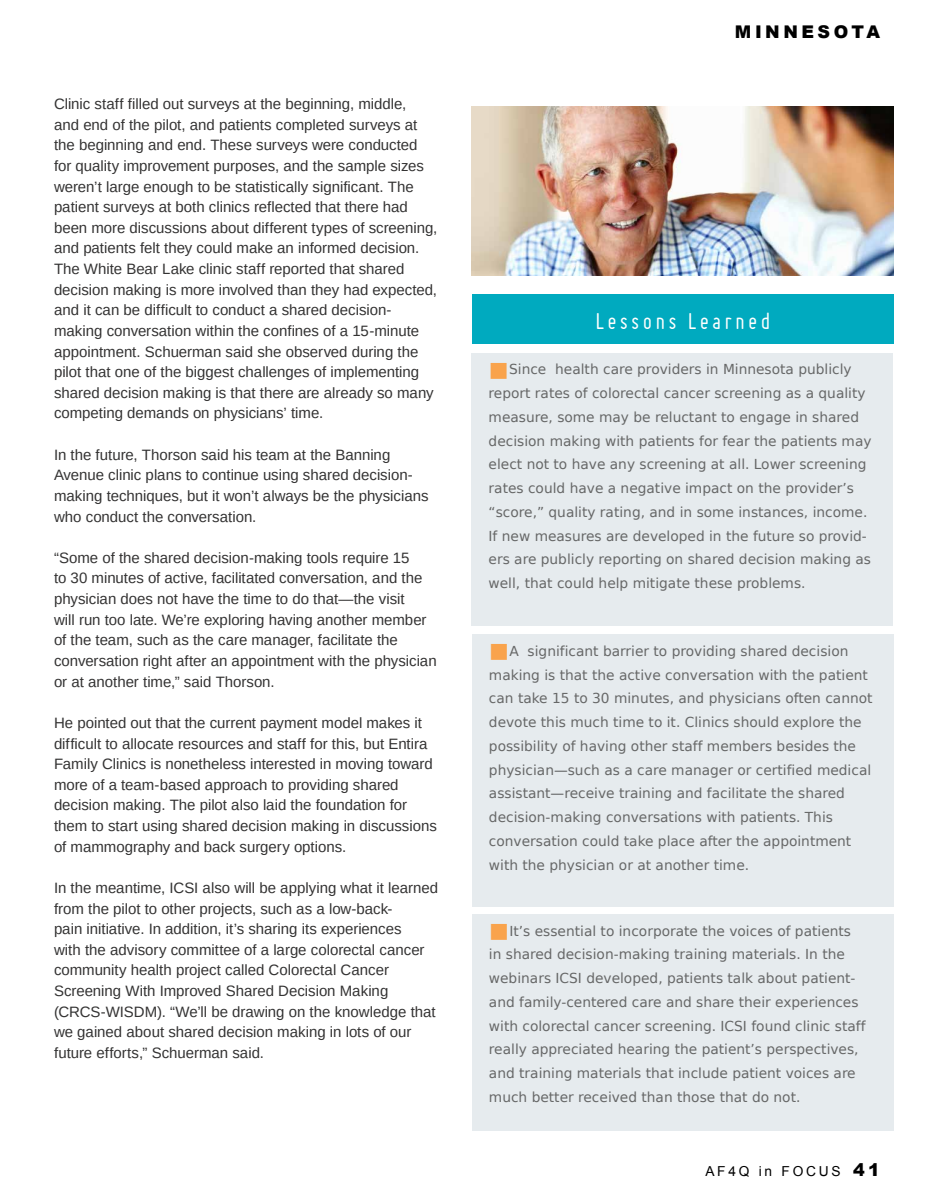
<style>
.page{position:relative;width:934px;height:1204px;background:#fff}
.page>*{position:absolute;margin:0;border:0;box-sizing:border-box;transform-origin:0 0}
.t1{font:25px "Miso";letter-spacing:.13em;color:#fff}
.t2{font:900 17.5px "Arial";letter-spacing:.2em;color:#000}
.t3{font:15px/20.6px "Arimo";color:#343333}
.t4{font:13.75px/23.8px "DejaVu Sans";color:#666767}
.t5{font:13.75px "Arial";letter-spacing:.2em;color:#000}
.s1{color:#f9a34c}
.s2{font-weight:900;font-size:17.5px}
</style>
<div class="page">
<img style="left:472px;top:106px;width:421px;height:170px">
<div style="left:472px;top:295px;width:421px;height:49px;background:#00aabf"></div>
<div style="left:472px;top:353px;width:421px;height:272px;background:#e6ebee"></div>
<div style="left:472px;top:634px;width:421px;height:273px;background:#e6ebee"></div>
<div style="left:472px;top:914px;width:421px;height:216px;background:#e6ebee"></div>
<p class="t3" style="left:54px;top:94px;width:385px">Clinic staff filled out surveys at the beginning, middle,<br>and end of the pilot, and patients completed surveys at the beginning and end. These surveys were conducted for quality improvement purposes, and the sample sizes weren’t large enough to be statistically significant. The patient surveys at both clinics reflected that there had been more discussions about different types of screening, and patients felt they could make an informed decision.<br>The White Bear Lake clinic staff reported that shared decision making is more involved than they had expected, and it can be difficult to conduct a shared decision&shy;making conversation within the confines of a 15-minute appointment. Schuerman said she observed during the pilot that one of the biggest challenges of implementing shared decision making is that there are already so many competing demands on physicians’ time.</p>
<p class="t3" style="left:54px;top:444px;width:376px">In the future, Thorson said his team at the Banning Avenue clinic plans to continue using shared decision&shy;making techniques, but it won’t always be the physicians who conduct the conversation.</p>
<p class="t3" style="left:54px;top:547px;width:384px">“Some of the shared decision-making tools require 15<br>to 30 minutes of active, facilitated conversation, and the physician does not have the time to do that—the visit<br>will run too late. We’re exploring having another member of the team, such as the care manager, facilitate the conversation right after an appointment with the physician or at another time,” said Thorson.</p>
<p class="t3" style="left:54px;top:712px;width:384px">He pointed out that the current payment model makes it difficult to allocate resources and staff for this, but Entira Family Clinics is nonetheless interested in moving toward more of a team-based approach to providing shared decision making. The pilot also laid the foundation for them to start using shared decision making in discussions of mammography and back surgery options.</p>
<p class="t3" style="left:54px;top:877px;width:386px">In the meantime, ICSI also will be applying what it learned from the pilot to other projects, such as a low-back-<br>pain initiative. In addition, it’s sharing its experiences<br>with the advisory committee of a large colorectal cancer community health project called Colorectal Cancer Screening With Improved Shared Decision Making (CRCS-WISDM). “We’ll be drawing on the knowledge that we gained about shared decision making in lots of our future efforts,” Schuerman said.</p>
<p class="t2" style="left:735px;top:19px;width:146px">MINNESOTA</p>
<h1 class="t1" style="left:595px;top:307px;width:176px">Lessons Learned</h1>
<p class="t4" style="left:488px;top:357px;width:384px"><span class="s1">■</span>Since health care providers in Minnesota publicly report rates of colorectal cancer screening as a quality measure, some may be reluctant to engage in shared decision making with patients for fear the patients may elect not to have any screening at all. Lower screening rates could have a negative impact on the provider’s “score,” quality rating, and in some instances, income.<br>If new measures are developed in the future so provid&shy;ers are publicly reporting on shared decision making as well, that could help mitigate these problems.</p>
<p class="t4" style="left:489px;top:638px;width:385px"><span class="s1">■</span>A significant barrier to providing shared decision making is that the active conversation with the patient can take 15 to 30 minutes, and physicians often cannot devote this much time to it. Clinics should explore the possibility of having other staff members besides the physician—such as a care manager or certified medical assistant—receive training and facilitate the shared decision-making conversations with patients. This conversation could take place after the appointment with the physician or at another time.</p>
<p class="t4" style="left:489px;top:918px;width:378px"><span class="s1">■</span>It’s essential to incorporate the voices of patients in shared decision-making training materials. In the webinars ICSI developed, patients talk about patient&shy;and family-centered care and share their experiences with colorectal cancer screening. ICSI found clinic staff really appreciated hearing the patient’s perspectives, and training materials that include patient voices are much better received than those that do not.</p>
<p class="t5" style="left:705px;top:1162px;width:176px">AF4Q in FOCUS <span class="s2">41</span></p>
</div>
